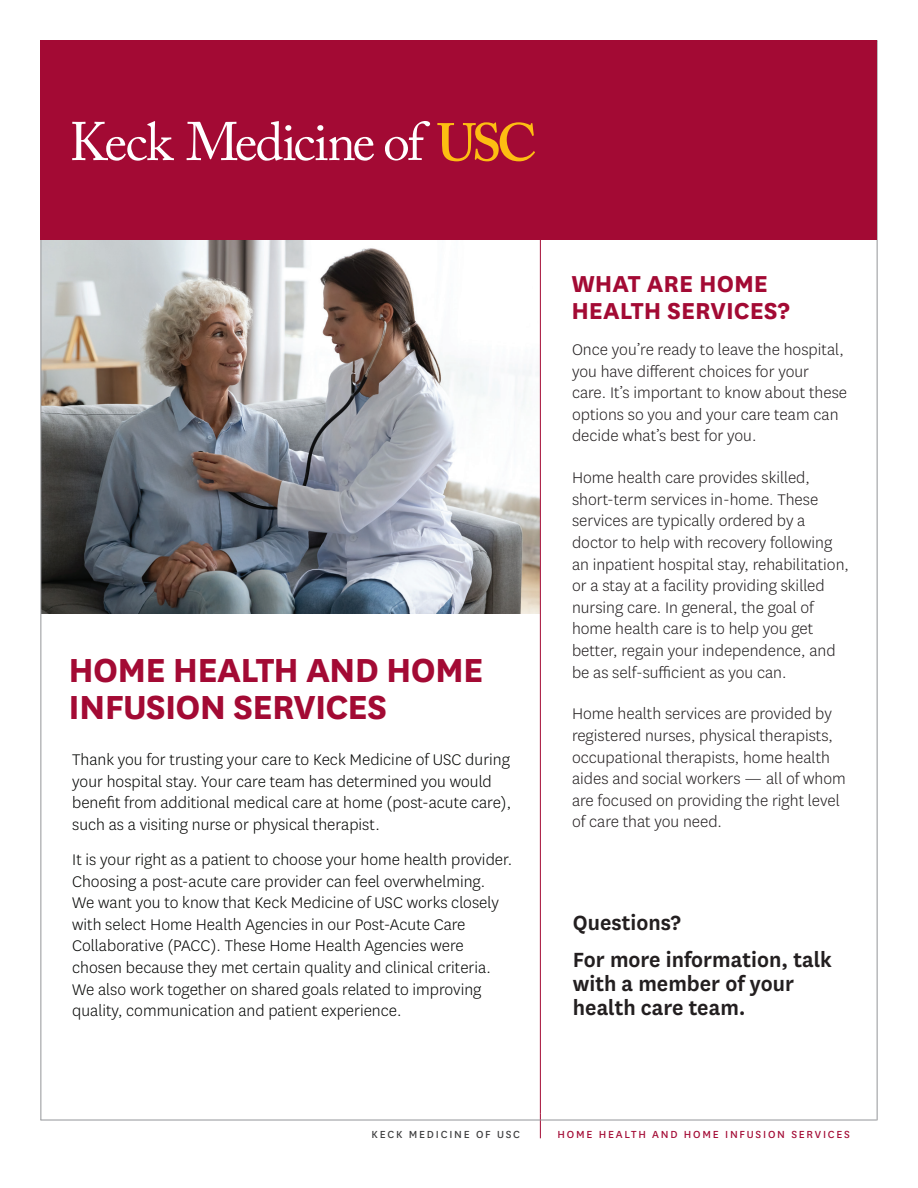
<style>
.page{position:relative;width:918px;height:1188px;background:#fff}
.page>*{position:absolute;margin:0;border:0;box-sizing:border-box;transform-origin:0 0}
.t1{font:700 39px/36.8px "National";letter-spacing:-.02em;color:#a30a34}
.t2{font:700 27px/27px "National";color:#a30a34}
.t3{font:600 24px/37.5px "National";color:#231f20}
.t4{font:300 18px/21.6px "National";color:#231f20}
.t5{font:300 18px/21.6px "National";color:#040503}
.t6{font:12px "National";letter-spacing:.15em;color:#a30a34}
.t7{font:12px "National";letter-spacing:.15em;color:#3e3e3f}
</style>
<div class="page">
<img style="left:41px;top:240px;width:499px;height:373px">
<hr style="left:540px;top:192px;width:1px;height:922px;background:#a30a34">
<hr style="left:40px;top:40px;width:1px;height:1080px;background:#939598">
<hr style="left:877px;top:40px;width:1px;height:1080px;background:#939598">
<svg style="left:540px;top:1114px;width:1px;height:24px"></svg>
<hr style="left:40px;top:1120px;width:837px;height:1px;background:#939598">
<div style="left:40px;top:40px;width:838px;height:200px;background:#a30a34"></div>
<svg style="left:437px;top:122px;width:98px;height:39px"></svg>
<svg style="left:72px;top:121px;width:102px;height:40px"></svg>
<svg style="left:187px;top:121px;width:187px;height:40px"></svg>
<svg style="left:385px;top:121px;width:45px;height:40px"></svg>
<h1 class="t1" style="left:69px;top:649px;width:416px">HOME HEALTH AND HOME<br>INFUSION SERVICES</h1>
<p class="t5" style="left:72px;top:748px;width:440px">Thank you for trusting your care to Keck Medicine of USC during your hospital stay. Your care team has determined you would benefit from additional medical care at home (post-acute care), such as a visiting nurse or physical therapist.</p>
<p class="t5" style="left:72px;top:848px;width:442px">It is your right as a patient to choose your home health provider.<br>Choosing a post-acute care provider can feel overwhelming.<br>We want you to know that Keck Medicine of USC works closely with select Home Health Agencies in our Post-Acute Care Collaborative (PACC). These Home Health Agencies were chosen because they met certain quality and clinical criteria.<br>We also work together on shared goals related to improving quality, communication and patient experience.</p>
<h2 class="t2" style="left:571px;top:269px;width:220px">WHAT ARE HOME<br>HEALTH SERVICES?</h2>
<p class="t4" style="left:572px;top:338px;width:277px">Once you’re ready to leave the hospital, you have different choices for your care. It’s important to know about these options so you and your care team can decide what’s best for you.</p>
<p class="t4" style="left:572px;top:466px;width:278px">Home health care provides skilled, short-term services in-home. These services are typically ordered by a doctor to help with recovery following an inpatient hospital stay, rehabilitation, or a stay at a facility providing skilled nursing care. In general, the goal of home health care is to help you get better, regain your independence, and be as self-sufficient as you can.</p>
<p class="t4" style="left:572px;top:703px;width:275px">Home health services are provided by registered nurses, physical therapists, occupational therapists, home health aides and social workers — all of whom are focused on providing the right level of care that you need.</p>
<h3 class="t3" style="left:573px;top:902px;width:261px">Questions?<br>For more information, talk</h3>
<h3 class="t3" style="left:573px;top:971px;width:223px;line-height:24px">with a member of your health care team.</h3>
<p class="t7" style="left:372px;top:1127px;width:150px">KECK MEDICINE OF USC</p>
<p class="t6" style="left:557px;top:1127px;width:294px">HOME HEALTH AND HOME INFUSION SERVICES</p>
</div>
